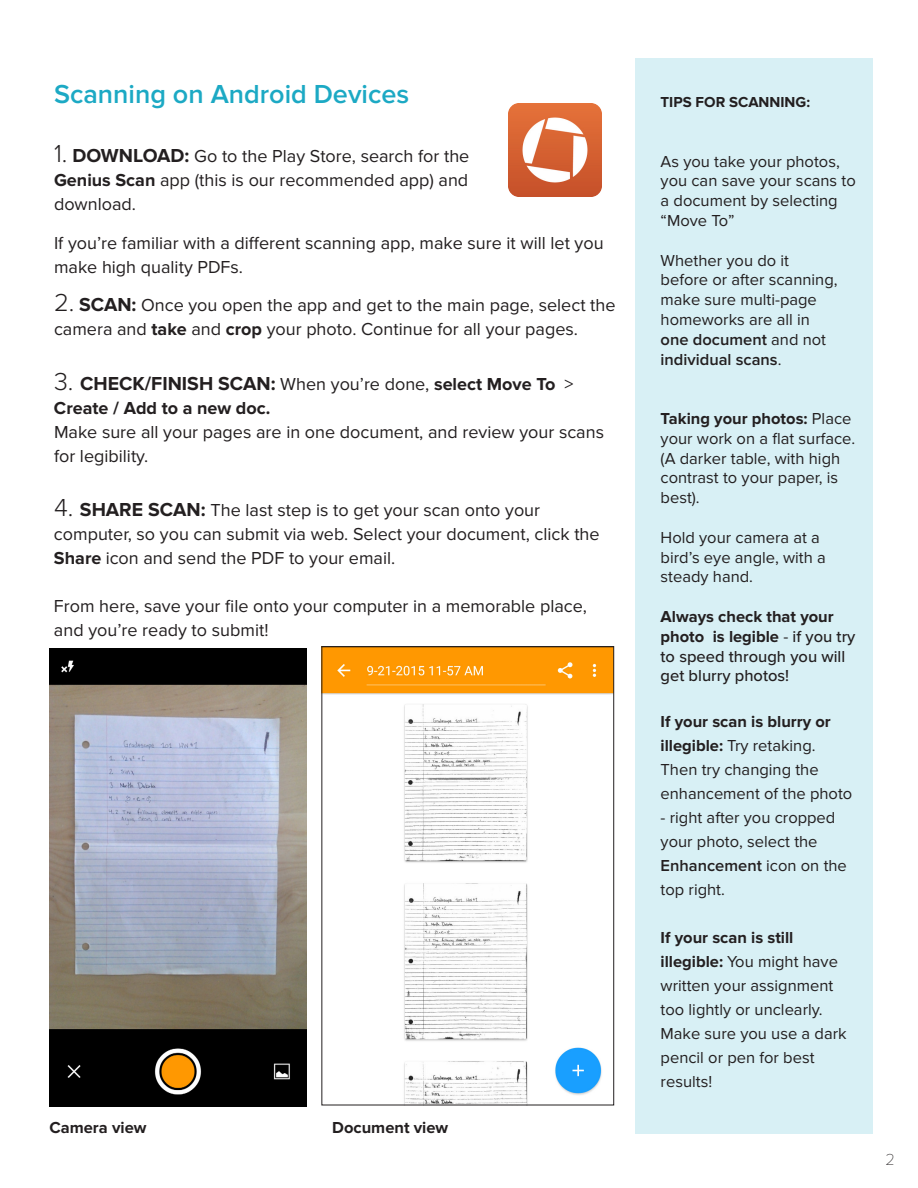
<style>
.page{position:relative;width:918px;height:1188px;background:#fff}
.page>*{position:absolute;margin:0;border:0;box-sizing:border-box;transform-origin:0 0}
.t1{font:600 27px "Proxima Nova";color:#1ca9c4}
.t2{font:700 19.5px "Proxima Nova";color:#231f20}
.t3{font:18px/24px "Proxima Nova";color:#231f20}
.t4{font:700 18px "Proxima Nova";color:#231f20}
.t5{font:16.5px/19.8px "Proxima Nova";color:#231f20}
.t6{font:500 16.5px/19.8px "Proxima Nova";color:#231f20}
.t7{font:700 16.5px "Proxima Nova";color:#231f20}
.t8{font:100 16.5px "Proxima Nova T";color:#231f20}
.t9{font:700 15px "Proxima Nova";color:#231f20}
.s1{font-weight:300;font-size:25.5px}
.s2{font-weight:700;font-size:19.5px}
.s3{font-weight:700}
.s4{font-weight:400;font-size:18px}
.s5{font-size:18px}
.s6{font-weight:600}
.s7{font-weight:400}
</style>
<div class="page">
<div style="left:635px;top:59px;width:238px;height:1075px;background:#d8f0f5"></div>
<img style="left:49px;top:649px;width:258px;height:458px">
<img style="left:324px;top:648px;width:288px;height:455px">
<div style="left:322px;top:646px;width:292px;height:459px;border:1px solid #231f20"></div>
<img style="left:508px;top:103px;width:93px;height:93px">
<p class="t1" style="left:54px;top:78px;width:357px">Scanning on Android Devices</p>
<p class="t3" style="left:54px;top:144px;width:417px;text-align:justify"><span class="s1">1.</span> <span class="s2">DOWNLOAD:</span> Go to the Play Store, search for the <span class="s3">Genius Scan</span> app (this is our recommended app) and download.</p>
<p class="t3" style="left:54px;top:231px;width:551px">If you’re familiar with a different scanning app, make sure it will let you make high quality PDFs.</p>
<p class="t3" style="left:54px;top:293px;width:563px"><span class="s1">2.</span> <span class="s2">SCAN:</span> Once you open the app and get to the main page, select the camera and <span class="s3">take</span> and <span class="s3">crop</span> your photo. Continue for all your pages.</p>
<p class="t2" style="left:54px;top:372px;width:521px"><span class="s1">3.</span> CHECK/FINISH SCAN: <span class="s4">When you’re done,</span> <span class="s5">select Move To</span> <span class="s4">&gt;</span></p>
<p class="t4" style="left:54px;top:397px;width:218px">Create / Add to a new doc.</p>
<p class="t3" style="left:54px;top:420px;width:552px">Make sure all your pages are in one document, and review your scans for legibility.</p>
<p class="t3" style="left:54px;top:499px;width:547px"><span class="s1">4.</span> <span class="s2">SHARE SCAN:</span> The last step is to get your scan onto your computer, so you can submit via web. Select your document, click the<br><span class="s3">Share</span> icon and send the PDF to your email.</p>
<p class="t3" style="left:54px;top:595px;width:534px">From here, save your file onto your computer in a memorable place, and you’re ready to submit!</p>
<p class="t7" style="left:50px;top:1118px;width:99px">Camera view</p>
<p class="t7" style="left:332px;top:1118px;width:118px">Document view</p>
<p class="t9" style="left:661px;top:94px;width:151px">TIPS FOR SCANNING:</p>
<p class="t5" style="left:661px;top:152px;width:197px">As you take your photos, you can save your scans to a document by selecting “Move To”</p>
<p class="t5" style="left:661px;top:251px;width:179px">Whether you do it before or after scanning, make sure multi-page homeworks are all in <span class="s6">one document</span> and not <span class="s6">individual scans</span>.</p>
<p class="t5" style="left:661px;top:409px;width:196px"><span class="s3">Taking your photos:</span> Place your work on a flat surface. (A darker table, with high contrast to your paper, is best).</p>
<p class="t5" style="left:661px;top:528px;width:167px">Hold your camera at a bird’s eye angle, with a steady hand.</p>
<p class="t6" style="left:661px;top:607px;width:196px"><span class="s3">Always check that your photo is legible</span> <span class="s7">-</span> if you try to speed through you will get blurry photos!</p>
<p class="t5" style="left:661px;top:710px;width:193px;line-height:24px"><span class="s3">If your scan is blurry or illegible:</span> Try retaking.<br>Then try changing the enhancement of the photo</p>
<p class="t5" style="left:661px;top:806px;width:188px;line-height:24px">- right after you cropped your photo, select the<br><span class="s6">Enhancement</span> icon on the top right.</p>
<p class="t5" style="left:661px;top:926px;width:188px;line-height:24px"><span class="s3">If your scan is still illegible:</span> You might have written your assignment too lightly or unclearly.<br>Make sure you use a dark pencil or pen for best results!</p>
<p class="t8" style="left:885px;top:1150px;width:11px">2</p>
</div>
